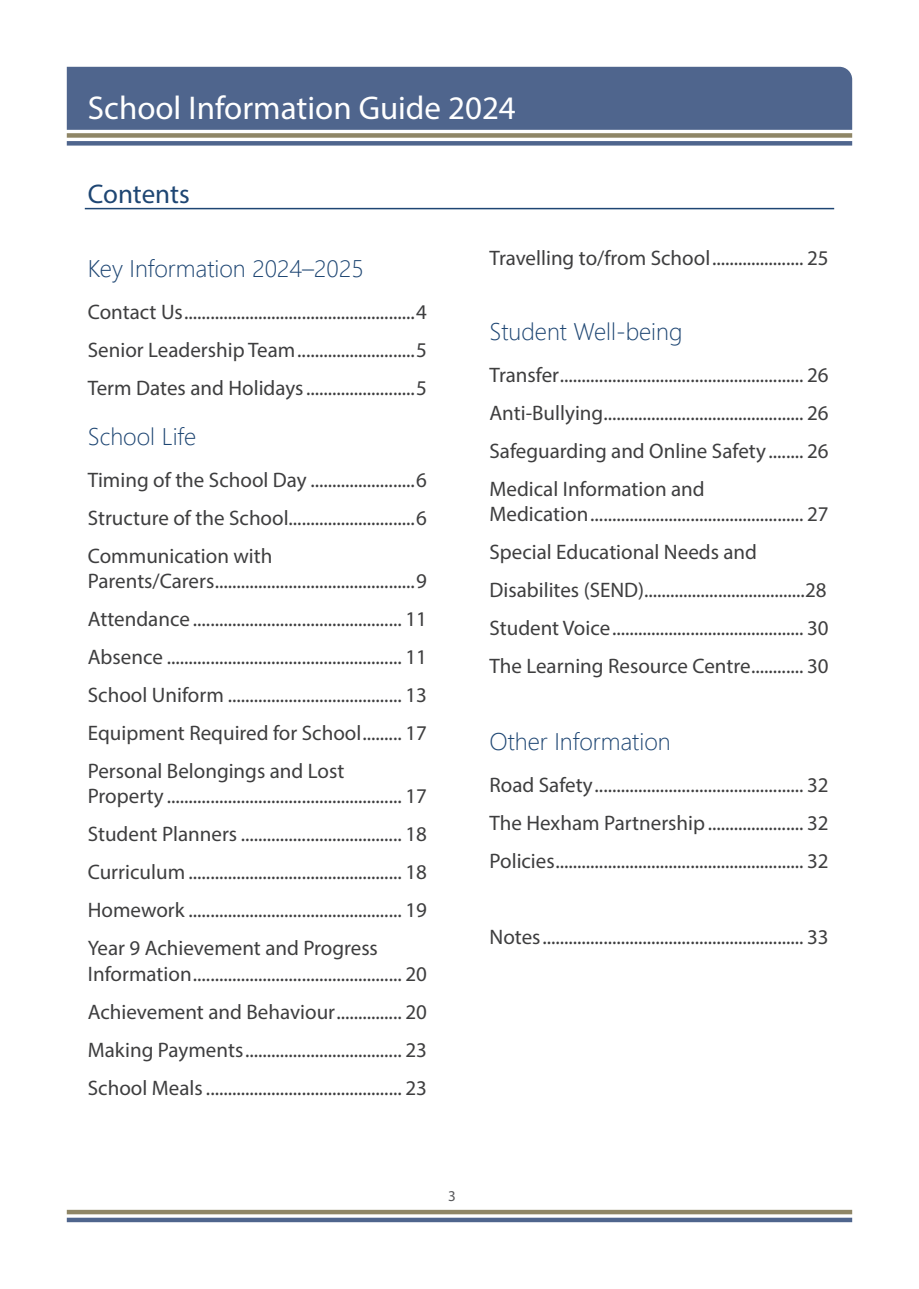
<style>
.page{position:relative;width:919px;height:1289px;background:#fff}
.page>*{position:absolute;margin:0;border:0;box-sizing:border-box;transform-origin:0 0}
.Publication_Title{font:33px "Myriad Pro";color:#fff}
.contents_section_tit{font:27px "Myriad Pro";letter-spacing:-.005em;color:#1e4673}
.B_head{font:300 24px "Segoe UI";color:#1e4673}
.contents{font:21px/25.2px "Myriad Pro";color:#3e3e3f}
.body_text_coulmns{font:15px "Myriad Pro";color:#57585a}
</style>
<div class="page">
<div style="left:67px;top:67px;width:785px;height:63px;background:#4f658d"></div>
<div style="left:67px;top:133px;width:785px;height:5px;background:#8f8666"></div>
<div style="left:67px;top:141px;width:785px;height:5px;background:#4f658d"></div>
<div style="left:67px;top:1209px;width:785px;height:5px;background:#8f8666"></div>
<div style="left:67px;top:1217px;width:785px;height:5px;background:#4f658d"></div>
<hr style="left:85px;top:208px;width:749px;height:1px;background:#1e4673">
<p class="Publication_Title" style="left:88px;top:88px;width:429px">School Information Guide 2024</p>
<p class="contents_section_tit" style="left:88px;top:178px;width:103px">Contents</p>
<p class="B_head" style="left:88px;top:246px;width:277px">Key Information 2024–2025</p>
<p class="contents" style="left:88px;top:299px;width:341px">Contact Us.....................................................4</p>
<p class="contents" style="left:88px;top:337px;width:341px">Senior Leadership Team...........................5</p>
<p class="contents" style="left:88px;top:375px;width:341px">Term Dates and Holidays.........................5</p>
<p class="B_head" style="left:88px;top:414px;width:110px">School Life</p>
<p class="contents" style="left:88px;top:467px;width:341px">Timing of the School Day ........................6</p>
<p class="contents" style="left:88px;top:505px;width:341px">Structure of the School.............................6</p>
<p class="contents" style="left:88px;top:543px;width:341px">Communication with<br>Parents/Carers..............................................9</p>
<p class="contents" style="left:88px;top:606px;width:341px">Attendance ................................................ 11</p>
<p class="contents" style="left:88px;top:644px;width:341px">Absence ...................................................... 11</p>
<p class="contents" style="left:88px;top:682px;width:341px">School Uniform ........................................ 13</p>
<p class="contents" style="left:88px;top:720px;width:341px">Equipment Required for School......... 17</p>
<p class="contents" style="left:88px;top:758px;width:341px">Personal Belongings and Lost<br>Property ...................................................... 17</p>
<p class="contents" style="left:88px;top:821px;width:341px">Student Planners ..................................... 18</p>
<p class="contents" style="left:88px;top:859px;width:341px">Curriculum ................................................. 18</p>
<p class="contents" style="left:88px;top:897px;width:341px">Homework ................................................. 19</p>
<p class="contents" style="left:88px;top:935px;width:341px">Year 9 Achievement and Progress<br>Information................................................ 20</p>
<p class="contents" style="left:88px;top:998px;width:341px">Achievement and Behaviour............... 20</p>
<p class="contents" style="left:88px;top:1036px;width:341px">Making Payments.................................... 23</p>
<p class="contents" style="left:88px;top:1074px;width:341px">School Meals............................................. 23</p>
<p class="contents" style="left:489px;top:245px;width:341px">Travelling to/from School..................... 25</p>
<p class="B_head" style="left:489px;top:309px;width:194px">Student Well-being</p>
<p class="contents" style="left:489px;top:362px;width:341px">Transfer........................................................ 26</p>
<p class="contents" style="left:489px;top:400px;width:341px">Anti-Bullying.............................................. 26</p>
<p class="contents" style="left:489px;top:438px;width:341px">Safeguarding and Online Safety ........ 26</p>
<p class="contents" style="left:489px;top:476px;width:341px">Medical Information and<br>Medication................................................. 27</p>
<p class="contents" style="left:489px;top:539px;width:269px">Special Educational Needs and</p>
<p class="contents" style="left:489px;top:577px;width:338px">Disabilites (SEND).....................................28</p>
<p class="contents" style="left:489px;top:615px;width:341px">Student Voice............................................ 30</p>
<p class="contents" style="left:489px;top:653px;width:341px">The Learning Resource Centre............ 30</p>
<p class="B_head" style="left:489px;top:718px;width:183px">Other Information</p>
<p class="contents" style="left:489px;top:771px;width:341px">Road Safety................................................ 32</p>
<p class="contents" style="left:489px;top:809px;width:341px">The Hexham Partnership...................... 32</p>
<p class="contents" style="left:489px;top:847px;width:341px">Policies......................................................... 32</p>
<p class="contents" style="left:489px;top:923px;width:341px">Notes............................................................ 33</p>
<p class="body_text_coulmns" style="left:448px;top:1186px;width:9px">3</p>
</div>
